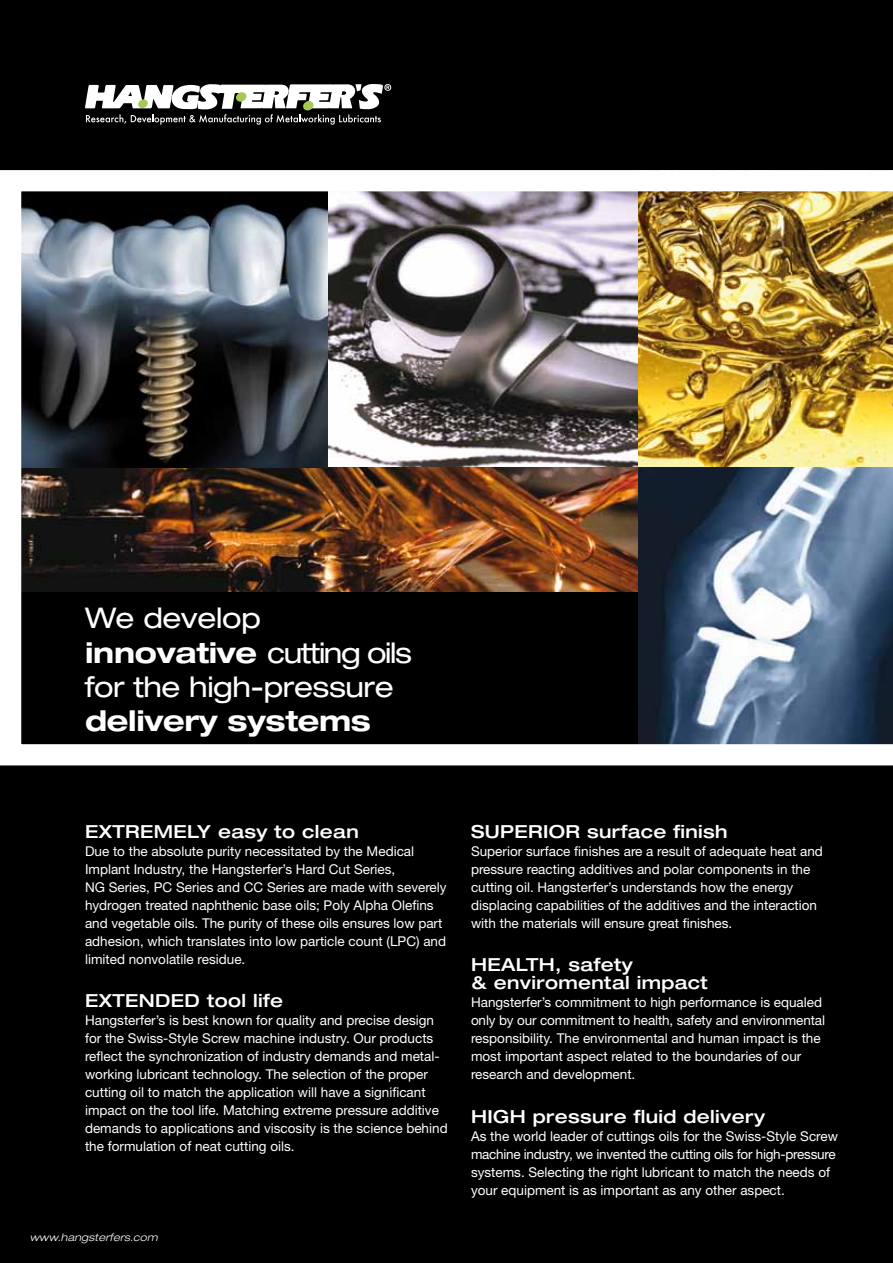
<style>
.page{position:relative;width:893px;height:1263px;background:#000}
.page>*{position:absolute;margin:0;border:0;box-sizing:border-box;transform-origin:0 0}
.t1{font:expanded 28.5px/34.2px "Helvetica Neue LT Pro";letter-spacing:-.015em;color:#fff}
.t2{font:700 expanded 28.5px "Helvetica Neue LT Pro";letter-spacing:-.01em;color:#fff}
.t3{font:500 expanded 18px/18px "Helvetica Neue LT Pro";letter-spacing:.02em;color:#fff}
.t4{font:13.5px/18px "Helvetica Neue LT Pro";color:#fff}
.t5{font:italic 300 expanded 10.5px "Helvetica Neue LT Pro";letter-spacing:.02em;color:#fff}
.s1{font-weight:700}
</style>
<div class="page">
<svg style="left:85px;top:84px;width:306px;height:41px"></svg>
<img style="left:0;top:170px;width:893px;height:595px">
<h1 class="t1" style="left:85px;top:601px;width:328px">We develop <span class="s1">innovative</span> cutting oils for the high-pressure</h1>
<h1 class="t2" style="left:85px;top:703px;width:287px">delivery systems</h1>
<h2 class="t3" style="left:85px;top:822px;width:275px">EXTREMELY easy to clean</h2>
<p class="t4" style="left:85px;top:842px;width:363px">Due to the absolute purity necessitated by the Medical Implant Industry, the Hangsterfer’s Hard Cut Series,<br>NG Series, PC Series and CC Series are made with severely hydrogen treated naphthenic base oils; Poly Alpha Olefins and vegetable oils. The purity of these oils ensures low part adhesion, which translates into low particle count (LPC) and limited nonvolatile residue.</p>
<h2 class="t3" style="left:85px;top:991px;width:200px">EXTENDED tool life</h2>
<p class="t4" style="left:85px;top:1011px;width:364px">Hangsterfer’s is best known for quality and precise design for the Swiss-Style Screw machine industry. Our products reflect the synchronization of industry demands and metal&shy;working lubricant technology. The selection of the proper cutting oil to match the application will have a significant impact on the tool life. Matching extreme pressure additive demands to applications and viscosity is the science behind the formulation of neat cutting oils.</p>
<p class="t5" style="left:30px;top:1231px;width:129px">www.hangsterfers.com</p>
<h2 class="t3" style="left:471px;top:822px;width:16px">SUP</h2>
<h2 class="t3" style="left:514px;top:822px;width:215px">ERIOR surface finish</h2>
<p class="t4" style="left:471px;top:842px;width:353px">Superior surface finishes are a result of adequate heat and pressure reacting additives and polar components in the cutting oil. Hangsterfer’s understands how the energy displacing capabilities of the additives and the interaction with the materials will ensure great finishes.</p>
<h2 class="t3" style="left:471px;top:955px;width:238px">HEALTH, safety<br>&amp; enviromental impact</h2>
<p class="t4" style="left:471px;top:993px;width:355px">Hangsterfer’s commitment to high performance is equaled only by our commitment to health, safety and environmental responsibility. The environmental and human impact is the most important aspect related to the boundaries of our research and development.</p>
<h2 class="t3" style="left:471px;top:1107px;width:295px">HIGH pressure fluid delivery</h2>
<p class="t4" style="left:471px;top:1127px;width:368px">As the world leader of cuttings oils for the Swiss-Style Screw machine industry, we invented the cutting oils for high-pressure systems. Selecting the right lubricant to match the needs of your equipment is as important as any other aspect.</p>
</div>
